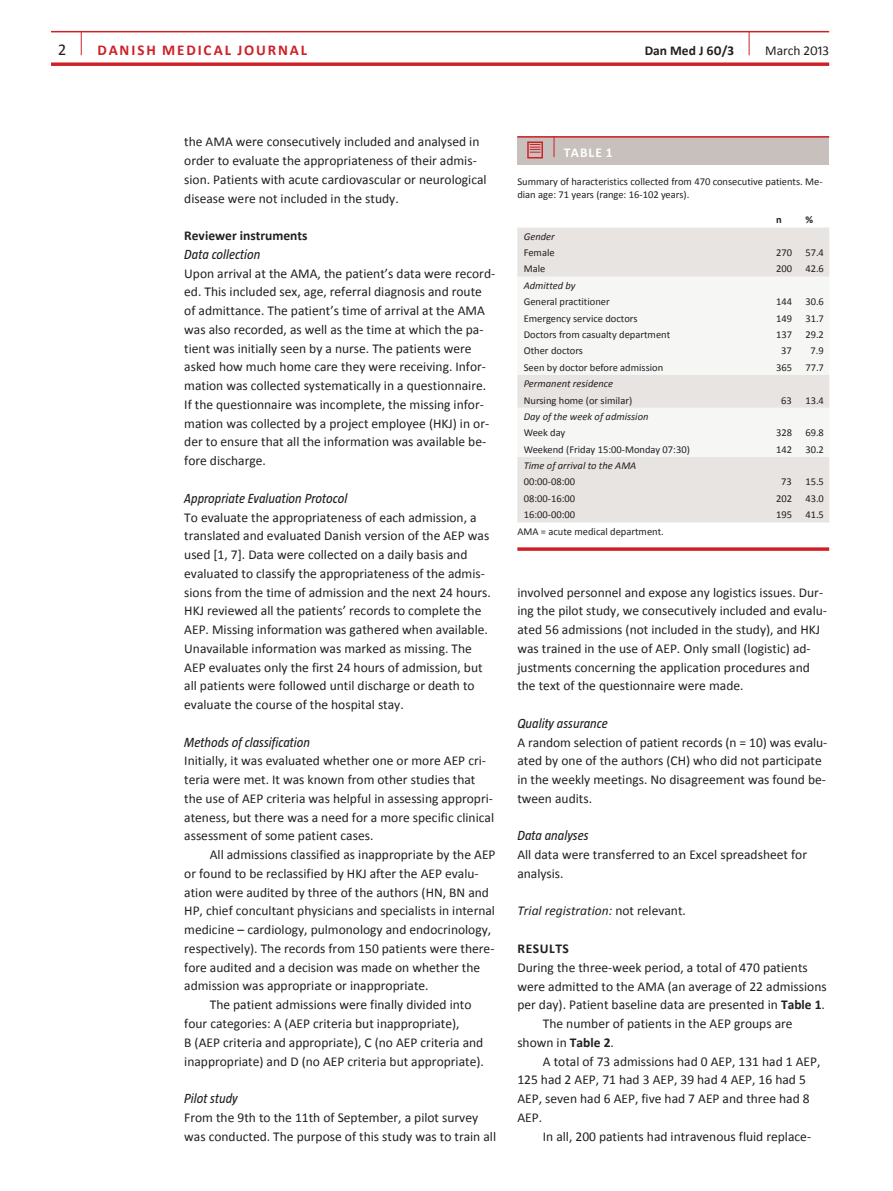
<style>
.page{position:relative;width:893px;height:1191px;background:#fff}
.page>*{position:absolute;margin:0;border:0;box-sizing:border-box;transform-origin:0 0}
.t1{font:16.5px "Calibri";color:#231f20}
.t2{font:700 15px "Calibri";letter-spacing:.125em;color:#cf2026}
.t3{font:13.5px/18.8px "Calibri";color:#231f20}
.t4{font:italic 13.5px "Taz";color:#231f20}
.t5{font:700 13.5px "Calibri";color:#231f20}
.t6{font:italic 13.5px "Calibri";color:#231f20}
.t7{font:700 13.5px "Calibri";color:#fff}
.t8{font:10.5px/13.5px "Calibri";color:#231f20}
.t9{font:italic 10.5px "Calibri";color:#231f20}
.t10{font:700 10.5px "Calibri";color:#231f20}
.s1{font-style:normal}
.s2{font-weight:700}
</style>
<div class="page">
<hr style="left:51px;top:31px;width:778px;height:1px;background:#cf2026">
<svg style="left:51px;top:62px;width:778px;height:4px;background:#d53d43"></svg>
<svg style="left:81px;top:32px;width:1px;height:23px"></svg>
<svg style="left:749px;top:32px;width:1px;height:23px"></svg>
<div style="left:517px;top:136px;width:312px;height:28px;background:#c7c0bc"></div>
<hr style="left:517px;top:136px;width:312px;height:2px;background:#cf2026">
<svg style="left:554px;top:137px;width:1px;height:20px"></svg>
<div style="left:527px;top:141px;width:16px;height:17px;border:2px solid #cf2026"></div>
<svg style="left:530px;top:144px;width:10px;height:9px"></svg>
<svg style="left:517px;top:547px;width:312px;height:4px"></svg>
<div style="left:517px;top:227px;width:312px;height:295px;background:#e7e4e2"></div>
<svg style="left:517px;top:277px;width:312px;height:180px;fill:#f6f6f5"></svg>
<p class="t1" style="left:58px;top:40px;width:10px">2</p>
<p class="t2" style="left:98px;top:41px;width:191px">danish mEdical JOURNAL</p>
<p class="t5" style="left:645px;top:42px;width:91px">Dan Med J 60/3</p>
<p class="t3" style="left:765px;top:41px;width:66px">March 2013</p>
<p class="t3" style="left:184px;top:132px;width:304px">the AMA were consecutively included and analysed in order to evaluate the appropriateness of their admis&shy;sion. Patients with acute cardiovascular or neurological disease were not included in the study.</p>
<p class="t5" style="left:184px;top:227px;width:125px">Reviewer instruments</p>
<p class="t4" style="left:184px;top:247px;width:78px">Data collection</p>
<p class="t3" style="left:184px;top:263px;width:312px">Upon arrival at the AMA, the patient’s data were record&shy;ed. This included sex, age, referral diagnosis and route of admittance. The patient’s time of arrival at the AMA was also recorded, as well as the time at which the pa&shy;tient was initially seen by a nurse. The patients were asked how much home care they were receiving. Infor&shy;mation was collected systematically in a questionnaire.<br>If the questionnaire was incomplete, the missing infor&shy;mation was collected by a project employee (HKJ) in or&shy;der to ensure that all the information was available be&shy;fore discharge.</p>
<p class="t4" style="left:184px;top:490px;width:165px">Appropriate Evaluation Protocol</p>
<p class="t3" style="left:184px;top:507px;width:308px">To evaluate the appropriateness of each admission, a translated and evaluated Danish version of the AEP was used [1, 7]. Data were collected on a daily basis and evaluated to classify the appropriateness of the admis&shy;sions from the time of admission and the next 24 hours.<br>HKJ reviewed all the patients’ records to complete the AEP. Missing information was gathered when available.<br>Unavailable information was marked as missing. The AEP evaluates only the first 24 hours of admission, but all patients were followed until discharge or death to evaluate the course of the hospital stay.</p>
<p class="t4" style="left:184px;top:734px;width:127px">Methods of classification</p>
<p class="t3" style="left:184px;top:751px;width:311px">Initially, it was evaluated whether one or more AEP cri&shy;teria were met. It was known from other studies that the use of AEP criteria was helpful in assessing appropri&shy;ateness, but there was a need for a more specific clinical assessment of some patient cases.</p>
<p class="t3" style="left:210px;top:844px;width:287px">All admissions classified as inappropriate by the AEP</p>
<p class="t3" style="left:184px;top:863px;width:295px">or found to be reclassified by HKJ after the AEP evalu-</p>
<p class="t3" style="left:184px;top:882px;width:306px">ation were audited by three of the authors (HN, BN and</p>
<p class="t3" style="left:184px;top:901px;width:312px">HP, chief concultant physicians and specialists in internal</p>
<p class="t3" style="left:184px;top:919px;width:308px">medicine – cardiology, pulmonology and endocrinology,</p>
<p class="t3" style="left:184px;top:938px;width:312px">respectively). The records from 150 patients were there-</p>
<p class="t3" style="left:184px;top:957px;width:297px">fore audited and a decision was made on whether the</p>
<p class="t3" style="left:184px;top:976px;width:246px">admission was appropriate or inappropriate.</p>
<p class="t3" style="left:210px;top:994px;width:263px">The patient admissions were finally divided into</p>
<p class="t3" style="left:184px;top:1013px;width:277px">four categories: A (AEP criteria but inappropriate),</p>
<p class="t3" style="left:184px;top:1032px;width:301px">B (AEP criteria and appropriate), C (no AEP criteria and</p>
<p class="t3" style="left:184px;top:1051px;width:301px">inappropriate) and D (no AEP criteria but appropriate).</p>
<p class="t4" style="left:184px;top:1090px;width:55px">Pilot study</p>
<p class="t3" style="left:184px;top:1107px;width:313px">From the 9th to the 11th of September, a pilot survey was conducted. The purpose of this study was to train all</p>
<p class="t7" style="left:564px;top:144px;width:50px">Table 1</p>
<p class="t8" style="left:517px;top:174px;width:307px">Summary of haracteristics collected from 470 consecutive patients. Me&shy;dian age: 71 years (range: 16-102 years).</p>
<p class="t10" style="left:776px;top:213px;width:7px">n</p>
<p class="t10" style="left:805px;top:213px;width:9px">%</p>
<p class="t9" style="left:524px;top:230px;width:33px">Gender</p>
<p class="t8" style="left:524px;top:245px;width:32px">Female</p>
<p class="t8" style="left:776px;top:245px;width:17px">270</p>
<p class="t8" style="left:805px;top:245px;width:20px">57.4</p>
<p class="t8" style="left:524px;top:262px;width:23px">Male</p>
<p class="t8" style="left:776px;top:262px;width:17px">200</p>
<p class="t8" style="left:805px;top:262px;width:20px">42.6</p>
<p class="t9" style="left:524px;top:279px;width:53px">Admitted by</p>
<p class="t8" style="left:524px;top:294px;width:88px">General practitioner</p>
<p class="t8" style="left:776px;top:294px;width:17px">144</p>
<p class="t8" style="left:805px;top:294px;width:20px">30.6</p>
<p class="t8" style="left:524px;top:311px;width:115px">Emergency service doctors</p>
<p class="t8" style="left:776px;top:311px;width:17px">149</p>
<p class="t8" style="left:805px;top:311px;width:20px">31.7</p>
<p class="t8" style="left:524px;top:327px;width:148px">Doctors from casualty department</p>
<p class="t8" style="left:776px;top:327px;width:17px">137</p>
<p class="t8" style="left:805px;top:327px;width:20px">29.2</p>
<p class="t8" style="left:524px;top:344px;width:61px">Other doctors</p>
<p class="t8" style="left:781px;top:344px;width:12px">37</p>
<p class="t8" style="left:811px;top:344px;width:15px">7.9</p>
<p class="t8" style="left:524px;top:360px;width:141px">Seen by doctor before admission</p>
<p class="t8" style="left:776px;top:360px;width:17px">365</p>
<p class="t8" style="left:805px;top:360px;width:20px">77.7</p>
<p class="t9" style="left:524px;top:377px;width:91px">Permanent residence</p>
<p class="t8" style="left:524px;top:393px;width:110px">Nursing home (or similar)</p>
<p class="t8" style="left:781px;top:393px;width:12px">63</p>
<p class="t8" style="left:805px;top:393px;width:20px">13.4</p>
<p class="t9" style="left:524px;top:410px;width:126px">Day of the week of admission</p>
<p class="t8" style="left:524px;top:425px;width:43px">Week day</p>
<p class="t8" style="left:776px;top:425px;width:17px">328</p>
<p class="t8" style="left:805px;top:425px;width:20px">69.8</p>
<p class="t8" style="left:524px;top:442px;width:168px">Weekend (Friday 15:00-Monday 07:30)</p>
<p class="t8" style="left:776px;top:442px;width:17px">142</p>
<p class="t8" style="left:805px;top:442px;width:20px">30.2</p>
<p class="t9" style="left:524px;top:459px;width:114px">Time of arrival to the AMA</p>
<p class="t8" style="left:524px;top:475px;width:53px">00:00-08:00</p>
<p class="t8" style="left:781px;top:475px;width:12px">73</p>
<p class="t8" style="left:805px;top:475px;width:20px">15.5</p>
<p class="t8" style="left:524px;top:491px;width:53px">08:00-16:00</p>
<p class="t8" style="left:776px;top:491px;width:17px">202</p>
<p class="t8" style="left:805px;top:491px;width:20px">43.0</p>
<p class="t8" style="left:524px;top:507px;width:53px">16:00-00:00</p>
<p class="t8" style="left:776px;top:507px;width:17px">195</p>
<p class="t8" style="left:805px;top:507px;width:20px">41.5</p>
<p class="t8" style="left:517px;top:524px;width:148px">AMA = acute medical department.</p>
<p class="t3" style="left:517px;top:582px;width:311px">involved personnel and expose any logistics issues. Dur&shy;ing the pilot study, we consecutively included and evalu&shy;ated 56 admissions (not included in the study), and HKJ was trained in the use of AEP. Only small (logistic) ad&shy;justments concerning the application procedures and the text of the questionnaire were made.</p>
<p class="t4" style="left:517px;top:715px;width:92px">Quality assurance</p>
<p class="t3" style="left:517px;top:732px;width:310px">A random selection of patient records (n = 10) was evalu&shy;ated by one of the authors (CH) who did not participate in the weekly meetings. No disagreement was found be&shy;tween audits.</p>
<p class="t4" style="left:517px;top:828px;width:73px">Data analyses</p>
<p class="t3" style="left:517px;top:844px;width:291px">All data were transferred to an Excel spreadsheet for analysis.</p>
<p class="t6" style="left:517px;top:902px;width:170px">Trial registration: <span class="s1">not relevant.</span></p>
<p class="t5" style="left:518px;top:940px;width:52px">RESULTS</p>
<p class="t3" style="left:517px;top:957px;width:292px">During the three-week period, a total of 470 patients</p>
<p class="t3" style="left:517px;top:976px;width:311px">were admitted to the AMA (an average of 22 admissions</p>
<p class="t3" style="left:517px;top:994px;width:309px">per day). Patient baseline data are presented in <span class="s2">Table 1</span>.</p>
<p class="t3" style="left:543px;top:1013px;width:251px">The number of patients in the AEP groups are</p>
<p class="t3" style="left:517px;top:1032px;width:98px">shown in <span class="s2">Table 2</span>.</p>
<p class="t3" style="left:543px;top:1051px;width:279px">A total of 73 admissions had 0 AEP, 131 had 1 AEP,</p>
<p class="t3" style="left:517px;top:1069px;width:290px">125 had 2 AEP, 71 had 3 AEP, 39 had 4 AEP, 16 had 5</p>
<p class="t3" style="left:517px;top:1088px;width:294px">AEP, seven had 6 AEP, five had 7 AEP and three had 8</p>
<p class="t3" style="left:517px;top:1107px;width:26px">AEP.</p>
<p class="t3" style="left:543px;top:1126px;width:270px">In all, 200 patients had intravenous fluid replace-</p>
</div>
